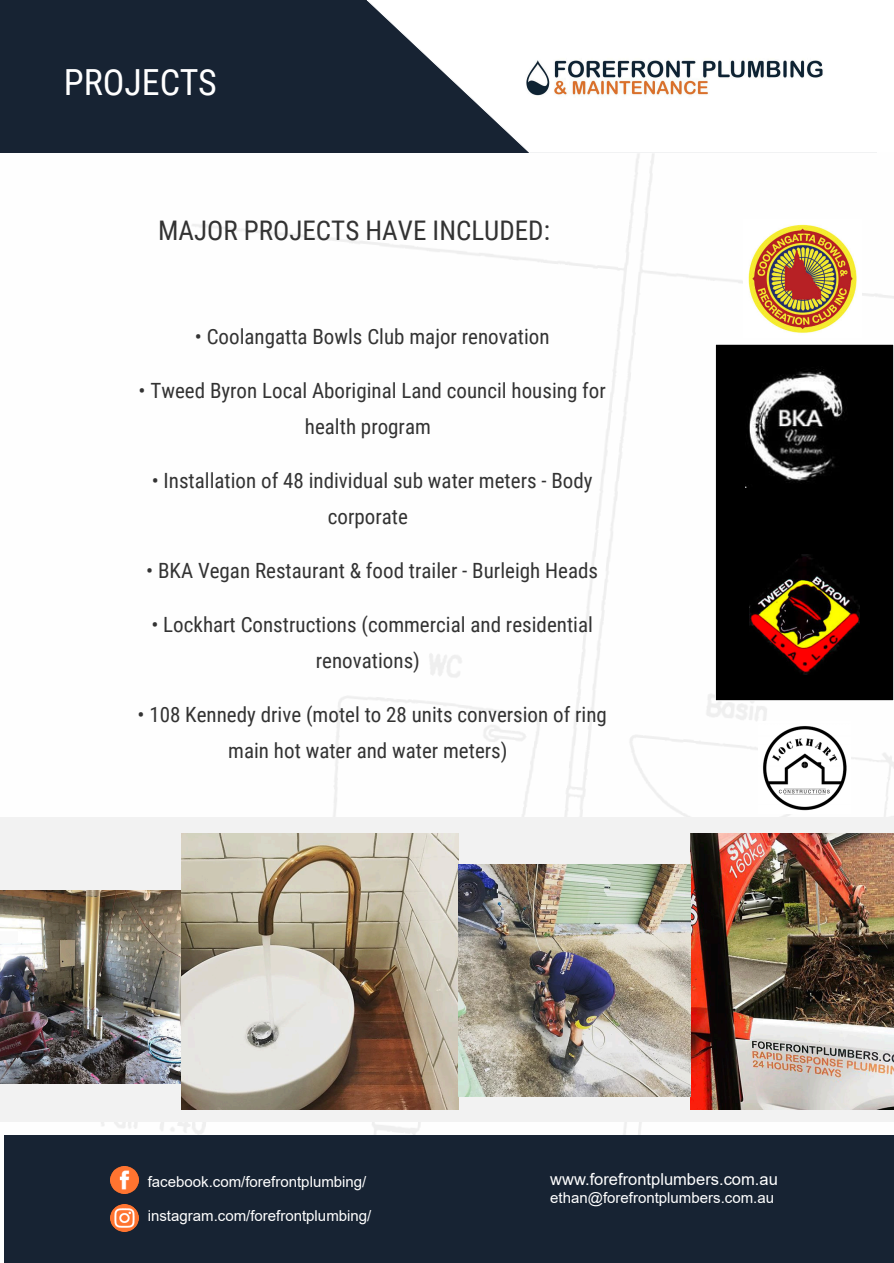
<style>
.page{position:relative;width:894px;height:1263px;background:#fff}
.page>*{position:absolute;margin:0;border:0;box-sizing:border-box;transform-origin:0 0}
.t1{font:36px "Roboto Condensed";color:#fff}
.t2{font:27px "Roboto Condensed";color:#333}
.t3{font:21px/36px "Roboto Condensed";color:#333;text-align:center}
.t4{font:16.5px "Arial";color:#fff}
.t5{font:15px "Arial";color:#fff}
</style>
<div class="page">
<div style="left:714px;top:344px;width:179px;height:357px;background:#000;border:1px solid #fff"></div>
<img style="left:749px;top:555px;width:110px;height:119px">
<img style="left:745px;top:369px;width:100px;height:119px">
<img style="left:748px;top:224px;width:109px;height:111px">
<div style="left:0;top:0;width:876px;height:153px;background:#172333"></div>
<svg style="left:366px;top:0;width:511px;height:153px;fill:#fff"></svg>
<img style="left:508px;top:36px;width:332px;height:80px">
<div style="left:4px;top:1135px;width:889px;height:128px;background:#172333"></div>
<img style="left:111px;top:1204px;width:27px;height:28px">
<img style="left:111px;top:1166px;width:27px;height:28px">
<div style="left:0;top:817px;width:893px;height:305px;background:#f2f2f2"></div>
<img style="left:690px;top:833px;width:203px;height:276px">
<img style="left:762px;top:725px;width:85px;height:86px">
<img style="left:0;top:890px;width:182px;height:193px">
<img style="left:182px;top:833px;width:276px;height:276px">
<img style="left:458px;top:865px;width:232px;height:231px">
<h1 class="t1" style="left:64px;top:68px;width:154px">PROJECTS</h1>
<p class="t2" style="left:158px;top:220px;width:393px">MAJOR PROJECTS HAVE INCLUDED:</p>
<p class="t3" style="left:195px;top:320px;width:356px">• Coolangatta Bowls Club major renovation</p>
<p class="t3" style="left:138px;top:374px;width:468px">• Tweed Byron Local Aboriginal Land council housing for health program</p>
<p class="t3" style="left:152px;top:464px;width:442px">• Installation of 48 individual sub water meters - Body corporate</p>
<p class="t3" style="left:146px;top:554px;width:453px">• BKA Vegan Restaurant &amp; food trailer - Burleigh Heads</p>
<p class="t3" style="left:151px;top:608px;width:443px">• Lockhart Constructions (commercial and residential renovations)</p>
<p class="t3" style="left:137px;top:698px;width:471px">• 108 Kennedy drive (motel to 28 units conversion of ring main hot water and water meters)</p>
<p class="t5" style="left:148px;top:1176px;width:220px">facebook.com/forefrontplumbing/</p>
<p class="t5" style="left:148px;top:1210px;width:225px">instagram.com/forefrontplumbing/</p>
<p class="t4" style="left:550px;top:1173px;width:229px">www.forefrontplumbers.com.au</p>
<p class="t5" style="left:550px;top:1192px;width:225px">ethan@forefrontplumbers.com.au</p>
</div>
